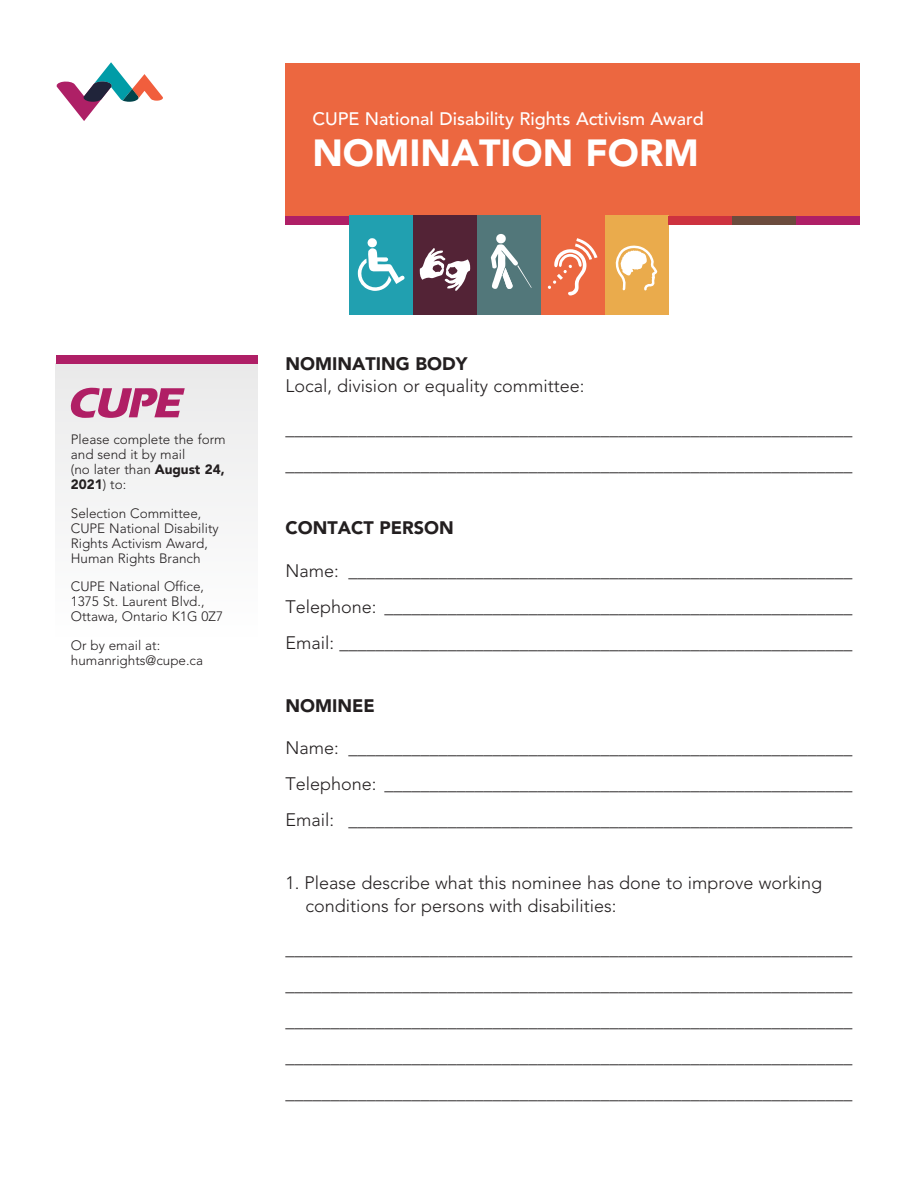
<style>
.page{position:relative;width:918px;height:1188px;background:#fff}
.page>*{position:absolute;margin:0;border:0;box-sizing:border-box;transform-origin:0 0}
.t1{font:900 37.5px "Avenir";color:#fff}
.t2{font:300 18px/22.5px "Avenir";color:#231f20}
.t3{font:500 18px "Avenir";color:#fff}
.t4{font:900 18px "Avenir";color:#231f20}
.t5{font:300 13.5px/15px "Avenir";color:#231f20}
.s1{font-weight:900}
</style>
<div class="page">
<div style="left:56px;top:364px;width:202px;height:273px;background:#f5f5f5"></div>
<div style="left:285px;top:63px;width:575px;height:161px;background:#ec6740"></div>
<div style="left:285px;top:216px;width:64px;height:8px;background:#af1f66"></div>
<div style="left:56px;top:355px;width:202px;height:9px;background:#af1f66"></div>
<div style="left:796px;top:216px;width:64px;height:8px;background:#af1f66"></div>
<div style="left:349px;top:216px;width:64px;height:99px;background:#21a0b0"></div>
<div style="left:413px;top:216px;width:64px;height:99px;background:#532336"></div>
<div style="left:477px;top:216px;width:64px;height:99px;background:#52777a"></div>
<div style="left:541px;top:216px;width:64px;height:99px;background:#ec6740"></div>
<div style="left:605px;top:216px;width:63px;height:99px;background:#eaab4c"></div>
<div style="left:668px;top:216px;width:64px;height:8px;background:#cd323f"></div>
<div style="left:732px;top:216px;width:64px;height:8px;background:#6b4b3d"></div>
<svg style="left:357px;top:238px;width:48px;height:53px"></svg>
<svg style="left:419px;top:248px;width:52px;height:43px"></svg>
<svg style="left:491px;top:234px;width:41px;height:55px"></svg>
<svg style="left:548px;top:238px;width:49px;height:57px"></svg>
<svg style="left:615px;top:245px;width:43px;height:46px"></svg>
<svg style="left:70px;top:388px;width:115px;height:30px"></svg>
<svg style="left:56px;top:62px;width:107px;height:59px"></svg>
<p class="t3" style="left:312px;top:109px;width:393px">CUPE National Disability Rights Activism Award</p>
<p class="t1" style="left:312px;top:131px;width:388px">NOMINATION FORM</p>
<p class="t5" style="left:71px;top:432px;width:156px">Please complete the form and send it by mail<br>(no later than <span class="s1">August 24,<br>2021</span>) to:</p>
<p class="t5" style="left:71px;top:506px;width:149px">Selection Committee,<br>CUPE National Disability<br>Rights Activism Award,<br>Human Rights Branch</p>
<p class="t5" style="left:71px;top:579px;width:154px">CUPE National Office,<br>1375 St. Laurent Blvd.,<br>Ottawa, Ontario K1G 0Z7</p>
<p class="t5" style="left:71px;top:638px;width:134px">Or by email at: humanrights@cupe.ca</p>
<p class="t2" style="left:285px;top:352px;width:300px"><span class="s1">NOMINATING BODY<br></span>Local, division or equality committee:</p>
<p class="t2" style="left:285px;top:417px;width:569px">_______________________________________________________________</p>
<p class="t2" style="left:285px;top:453px;width:569px">_______________________________________________________________</p>
<p class="t4" style="left:285px;top:517px;width:170px">CONTACT PERSON</p>
<p class="t2" style="left:285px;top:559px;width:568px">Name: ________________________________________________________</p>
<p class="t2" style="left:285px;top:595px;width:568px">Telephone: ____________________________________________________</p>
<p class="t2" style="left:285px;top:631px;width:568px">Email: _________________________________________________________</p>
<p class="t4" style="left:285px;top:694px;width:91px">NOMINEE</p>
<p class="t2" style="left:285px;top:737px;width:568px">Name: ________________________________________________________</p>
<p class="t2" style="left:285px;top:773px;width:568px">Telephone: ____________________________________________________</p>
<p class="t2" style="left:285px;top:809px;width:568px">Email: ________________________________________________________</p>
<p class="t2" style="left:306px;top:872px;width:518px;text-indent:-20px">1. Please describe what this nominee has done to improve working conditions for persons with disabilities:</p>
<p class="t2" style="left:285px;top:937px;width:569px">_______________________________________________________________</p>
<p class="t2" style="left:285px;top:973px;width:569px">_______________________________________________________________</p>
<p class="t2" style="left:285px;top:1009px;width:569px">_______________________________________________________________</p>
<p class="t2" style="left:285px;top:1045px;width:569px">_______________________________________________________________</p>
<p class="t2" style="left:285px;top:1081px;width:569px">_______________________________________________________________</p>
</div>
